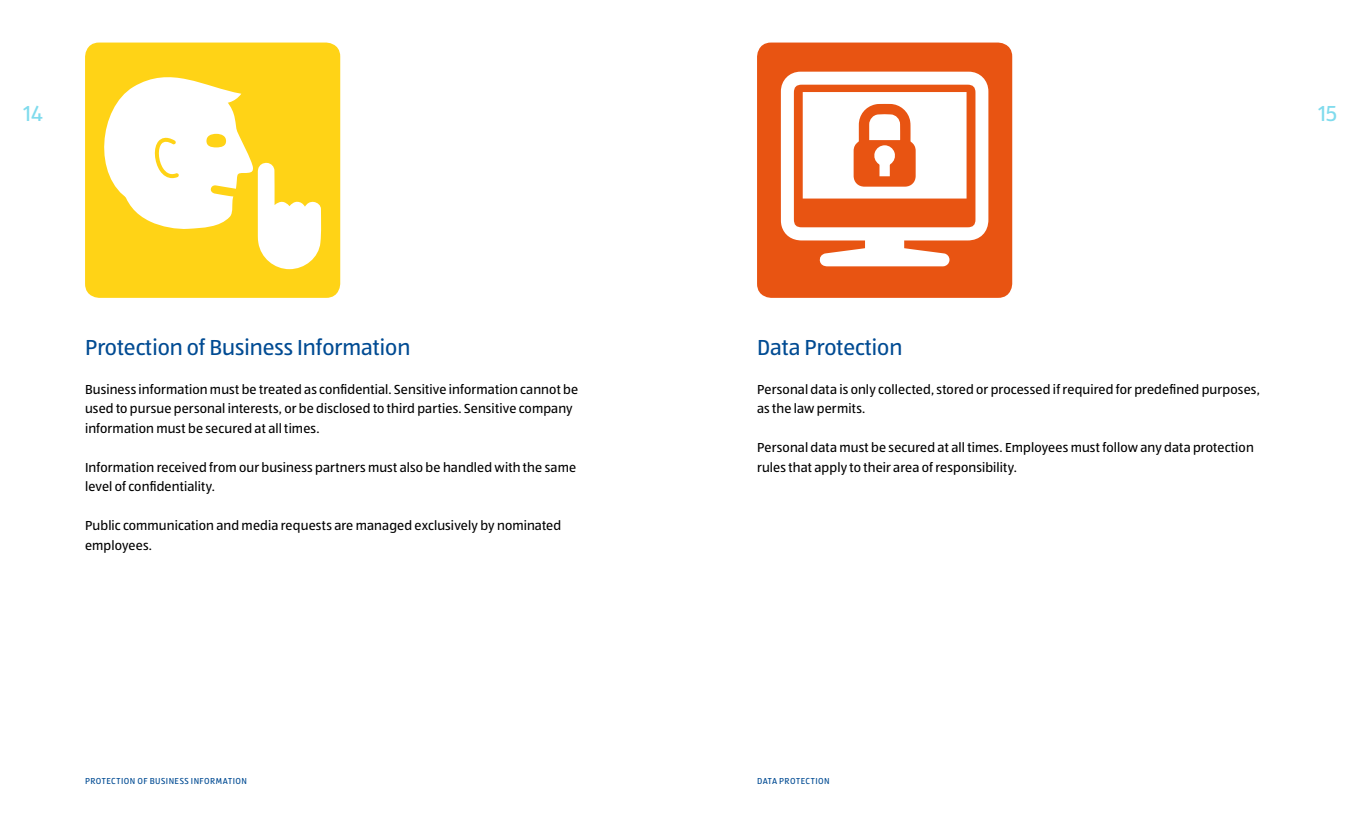
<style>
.page{position:relative;width:1361px;height:817px;background:#fff}
.page>*{position:absolute;margin:0;border:0;box-sizing:border-box;transform-origin:0 0}
.t1{font:22.5px "ALDISUEDOT";color:#004b93}
.t2{font:22.5px "ALDISUEDOT";color:#80dbed}
.t3{font:13.5px/19.5px "ALDISUEDOT";letter-spacing:.01em;color:#000}
.t4{font:9px "ALDISUEDOT";letter-spacing:.05em;color:#004b93}
</style>
<div class="page">
<div style="left:85px;top:43px;width:255px;height:255px;background:#ffd316;border-radius:14px"></div>
<svg style="left:104px;top:77px;width:217px;height:192px"></svg>
<div style="left:757px;top:43px;width:255px;height:255px;background:#e85412;border-radius:14px"></div>
<svg style="left:781px;top:72px;width:207px;height:194px"></svg>
<h1 class="t2" style="left:24px;top:98px;width:20px">14</h1>
<h1 class="t1" style="left:85px;top:332px;width:327px">Protection of Business Information</h1>
<p class="t3" style="left:85px;top:379px;width:495px">Business information must be treated as confidential. Sensitive information cannot be used to pursue personal interests, or be disclosed to third parties. Sensitive company information must be secured at all times.</p>
<p class="t3" style="left:85px;top:457px;width:493px">Information received from our business partners must also be handled with the same level of confidentiality.</p>
<p class="t3" style="left:85px;top:515px;width:478px">Public communication and media requests are managed exclusively by nominated employees.</p>
<h1 class="t2" style="left:1318px;top:98px;width:20px">15</h1>
<h1 class="t1" style="left:757px;top:332px;width:147px">Data Protection</h1>
<p class="t3" style="left:757px;top:379px;width:504px">Personal data is only collected, stored or processed if required for predefined purposes, as the law permits.</p>
<p class="t3" style="left:757px;top:437px;width:498px">Personal data must be secured at all times. Employees must follow any data protection rules that apply to their area of responsibility.</p>
<p class="t4" style="left:85px;top:775px;width:163px">PROTECTION OF BUSINESS INFORMATION</p>
<p class="t4" style="left:757px;top:775px;width:74px">DATA PROTECTION</p>
</div>
